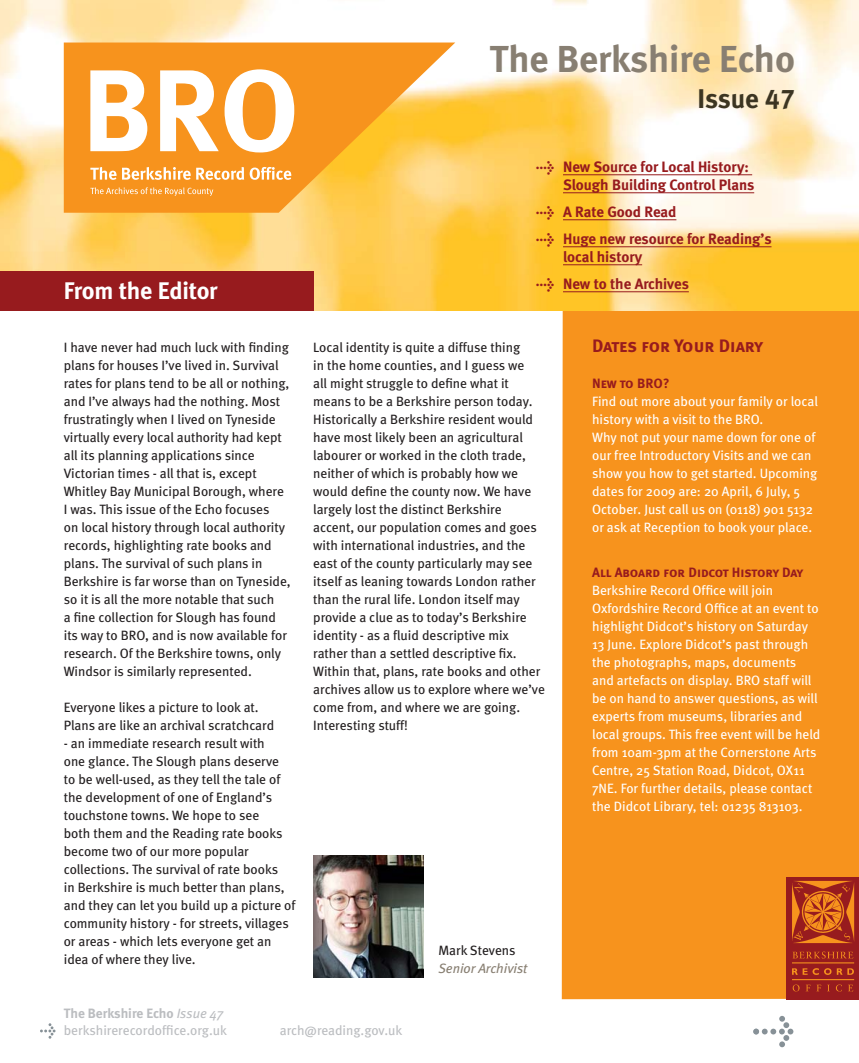
<style>
.page{position:relative;width:859px;height:1063px;background:#fff}
.page>*{position:absolute;margin:0;border:0;box-sizing:border-box;transform-origin:0 0}
.t1{font:700 37.5px "Meta";color:#887f72}
.t2{font:700 27px "Meta";color:#3c3522}
.t3{font:700 24px "Meta";letter-spacing:-.01em;color:#fff}
.t4{font:18px "Meta Bold Caps";color:#971b1e}
.t5{font:700 15px/27px "Meta";color:#971b1e}
.t6{font:13.5px/18px "Meta";color:#231f20}
.t7{font:13.5px/18px "Meta";color:#fff}
.t8{font:13.5px/16.5px "Meta";color:#bbbdc0}
.t9{font:13.5px "Meta Bold Caps";color:#971b1e}
.t10{font:italic 13.5px "Meta";color:#887f72}
.s1{font-family:"Meta Bold LF Caps";font-weight:400}
.s2{font-family:"Meta Bold Expert";font-weight:400}
.s3{font-weight:700}
.s4{font-style:italic}
</style>
<div class="page">
<div style="left:562px;top:310px;width:297px;height:689px;background:#f7931d"></div>
<img style="left:0;top:0;width:859px;height:310px">
<img style="left:313px;top:856px;width:111px;height:121px">
<svg style="left:64px;top:43px;width:391px;height:170px;background:#f9a834"></svg>
<svg style="left:90px;top:69px;width:204px;height:83px"></svg>
<svg style="left:90px;top:167px;width:201px;height:29px;background:#f8a94d"></svg>
<hr style="left:563px;top:174px;width:189px;height:1px;background:#971b1e">
<hr style="left:563px;top:192px;width:191px;height:1px;background:#971b1e">
<hr style="left:563px;top:219px;width:113px;height:1px;background:#971b1e">
<hr style="left:563px;top:246px;width:208px;height:1px;background:#971b1e">
<hr style="left:563px;top:264px;width:79px;height:1px;background:#971b1e">
<hr style="left:563px;top:291px;width:126px;height:1px;background:#971b1e">
<div style="left:0;top:271px;width:313px;height:39px;background:#971b1e"></div>
<svg style="left:40px;top:1023px;width:16px;height:16px"></svg>
<svg style="left:753px;top:1016px;width:40px;height:31px"></svg>
<img style="left:786px;top:878px;width:73px;height:121px">
<h1 class="t1" style="left:490px;top:44px;width:307px">The Berkshire Echo</h1>
<h2 class="t2" style="left:697px;top:88px;width:99px">Issue <span class="s1">47</span></h2>
<h3 class="t3" style="left:64px;top:281px;width:155px">From the Editor</h3>
<p class="t6" style="left:64px;top:340px;width:228px">I have never had much luck with finding plans for houses I’ve lived in. Survival rates for plans tend to be all or nothing, and I’ve always had the nothing. Most frustratingly when I lived on Tyneside virtually every local authority had kept all its planning applications since Victorian times - all that is, except Whitley Bay Municipal Borough, where I was. This issue of the Echo focuses<br>on local history through local authority records, highlighting rate books and plans. The survival of such plans in Berkshire is far worse than on Tyneside, so it is all the more notable that such<br>a fine collection for Slough has found its way to BRO, and is now available for research. Of the Berkshire towns, only Windsor is similarly represented.</p>
<p class="t6" style="left:64px;top:700px;width:212px">Everyone likes a picture to look at.<br>Plans are like an archival scratchcard</p>
<p class="t6" style="left:64px;top:736px;width:233px">- an immediate research result with<br>one glance. The Slough plans deserve<br>to be well-used, as they tell the tale of the development of one of England’s touchstone towns. We hope to see<br>both them and the Reading rate books become two of our more popular collections. The survival of rate books<br>in Berkshire is much better than plans, and they can let you build up a picture of community history - for streets, villages or areas - which lets everyone get an idea of where they live.</p>
<p class="t5" style="left:563px;top:159px;width:193px;line-height:18px;text-indent:-27px"><span class="s2">l</span> New Source for Local History:<br>Slough Building Control Plans</p>
<p class="t5" style="left:536px;top:200px;width:237px"><span class="s2">l</span> A Rate Good Read<br><span class="s2">l</span> Huge new resource for Reading’s</p>
<p class="t5" style="left:536px;top:245px;width:154px;text-indent:27px">local history<br><span class="s2">l</span> New to the Archives</p>
<p class="t6" style="left:313px;top:340px;width:233px">Local identity is quite a diffuse thing<br>in the home counties, and I guess we<br>all might struggle to define what it means to be a Berkshire person today.<br>Historically a Berkshire resident would have most likely been an agricultural labourer or worked in the cloth trade, neither of which is probably how we would define the county now. We have largely lost the distinct Berkshire accent, our population comes and goes with international industries, and the east of the county particularly may see itself as leaning towards London rather than the rural life. London itself may provide a clue as to today’s Berkshire identity - as a fluid descriptive mix rather than a settled descriptive fix.<br>Within that, plans, rate books and other archives allow us to explore where we’ve come from, and where we are going.<br>Interesting stuff!</p>
<h3 class="t4" style="left:592px;top:335px;width:172px">Dates for Your Diary</h3>
<p class="t9" style="left:592px;top:375px;width:79px">New to BRO?</p>
<p class="t7" style="left:592px;top:394px;width:227px">Find out more about your family or local history with a visit to the BRO.<br>Why not put your name down for one of our free Introductory Visits and we can show you how to get started. Upcoming dates for 2009 are: 20 April, 6 July, 5<br>October. Just call us on (0118) 901 5132 or ask at Reception to book your place.</p>
<p class="t9" style="left:592px;top:564px;width:212px">All Aboard for Didcot History Day</p>
<p class="t7" style="left:592px;top:583px;width:230px">Berkshire Record Office will join Oxfordshire Record Office at an event to highlight Didcot’s history on Saturday 13 June. Explore Didcot’s past through the photographs, maps, documents and artefacts on display. BRO staff will be on hand to answer questions, as will experts from museums, libraries and local groups. This free event will be held from 10am-3pm at the Cornerstone Arts Centre, 25 Station Road, Didcot, OX11<br>7NE. For further details, please contact the Didcot Library, tel: 01235 813103.</p>
<p class="t6" style="left:438px;top:943px;width:79px">Mark Stevens</p>
<p class="t10" style="left:438px;top:963px;width:90px">Senior Archivist</p>
<p class="t8" style="left:64px;top:1007px;width:165px"><span class="s3">The Berkshire Echo</span> <span class="s4">Issue 47 </span>berkshirerecordoffice.org.uk</p>
<p class="t8" style="left:280px;top:1023px;width:124px">arch@reading.gov.uk</p>
</div>
